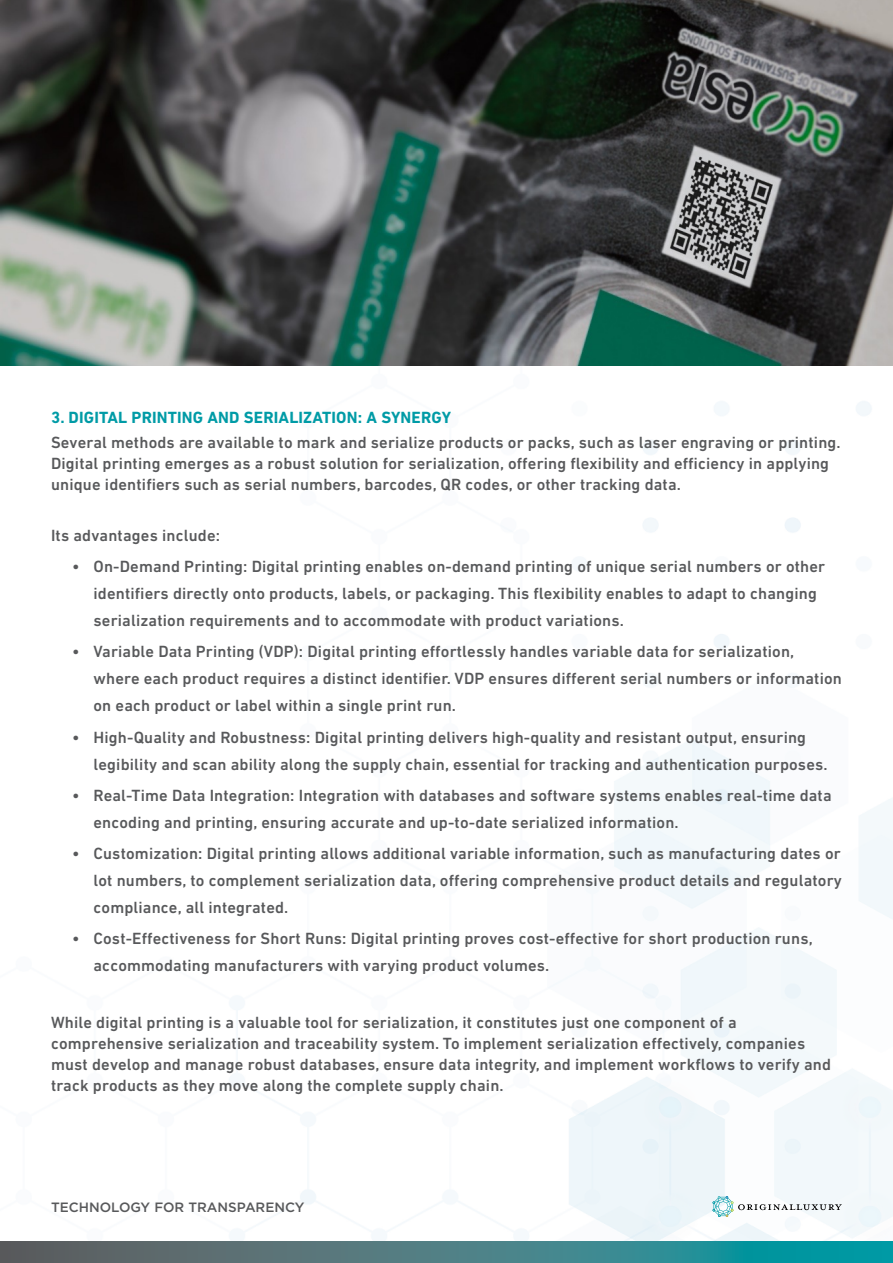
<style>
.page{position:relative;width:893px;height:1263px;background:#fff}
.page>*{position:absolute;margin:0;border:0;box-sizing:border-box;transform-origin:0 0}
.t1{font:500 16.5px/27px "DIN Next LT Pro";letter-spacing:.01em;color:#58595b}
.t2{font:700 16.5px "DIN Next LT Pro";letter-spacing:.01em;color:#009ba6}
.t3{font:500 13.5px "Gotham";color:#58595b}
</style>
<div class="page">
<img style="left:0;top:401px;width:893px;height:841px">
<svg style="left:713px;top:1196px;width:129px;height:21px"></svg>
<svg style="left:0;top:1242px;width:893px;height:21px"></svg>
<img style="left:0;top:0;width:893px;height:366px">
<p class="t2" style="left:51px;top:408px;width:402px">3. DIGITAL PRINTING AND SERIALIZATION: A SYNERGY</p>
<p class="t1" style="left:51px;top:432px;width:791px;line-height:21px">Several methods are available to mark and serialize products or packs, such as laser engraving or printing.<br>Digital printing emerges as a robust solution for serialization, offering flexibility and efficiency in applying unique identifiers such as serial numbers, barcodes, QR codes, or other tracking data.</p>
<p class="t1" style="left:51px;top:522px;width:171px">Its advantages include:</p>
<p class="t1" style="left:94px;top:553px;width:733px;text-indent:-21px">• On-Demand Printing: Digital printing enables on-demand printing of unique serial numbers or other identifiers directly onto products, labels, or packaging. This flexibility enables to adapt to changing serialization requirements and to accommodate with product variations.</p>
<p class="t1" style="left:94px;top:638px;width:750px;text-indent:-21px">• Variable Data Printing (VDP): Digital printing effortlessly handles variable data for serialization, where each product requires a distinct identifier. VDP ensures different serial numbers or information on each product or label within a single print run.</p>
<p class="t1" style="left:94px;top:723px;width:736px;text-indent:-21px">• High-Quality and Robustness: Digital printing delivers high-quality and resistant output, ensuring legibility and scan ability along the supply chain, essential for tracking and authentication purposes.</p>
<p class="t1" style="left:94px;top:782px;width:740px;text-indent:-21px">• Real-Time Data Integration: Integration with databases and software systems enables real-time data encoding and printing, ensuring accurate and up-to-date serialized information.</p>
<p class="t1" style="left:94px;top:840px;width:750px;text-align:justify;text-indent:-21px">• Customization: Digital printing allows additional variable information, such as manufacturing dates or lot numbers, to complement serialization data, offering comprehensive product details and regulatory compliance, all integrated.</p>
<p class="t1" style="left:94px;top:925px;width:721px;text-indent:-21px">• Cost-Effectiveness for Short Runs: Digital printing proves cost-effective for short production runs, accommodating manufacturers with varying product volumes.</p>
<p class="t1" style="left:51px;top:1012px;width:781px;line-height:21px">While digital printing is a valuable tool for serialization, it constitutes just one component of a comprehensive serialization and traceability system. To implement serialization effectively, companies must develop and manage robust databases, ensure data integrity, and implement workflows to verify and track products as they move along the complete supply chain.</p>
<p class="t3" style="left:51px;top:1198px;width:255px">TECHNOLOGY FOR TRANSPARENCY</p>
</div>
